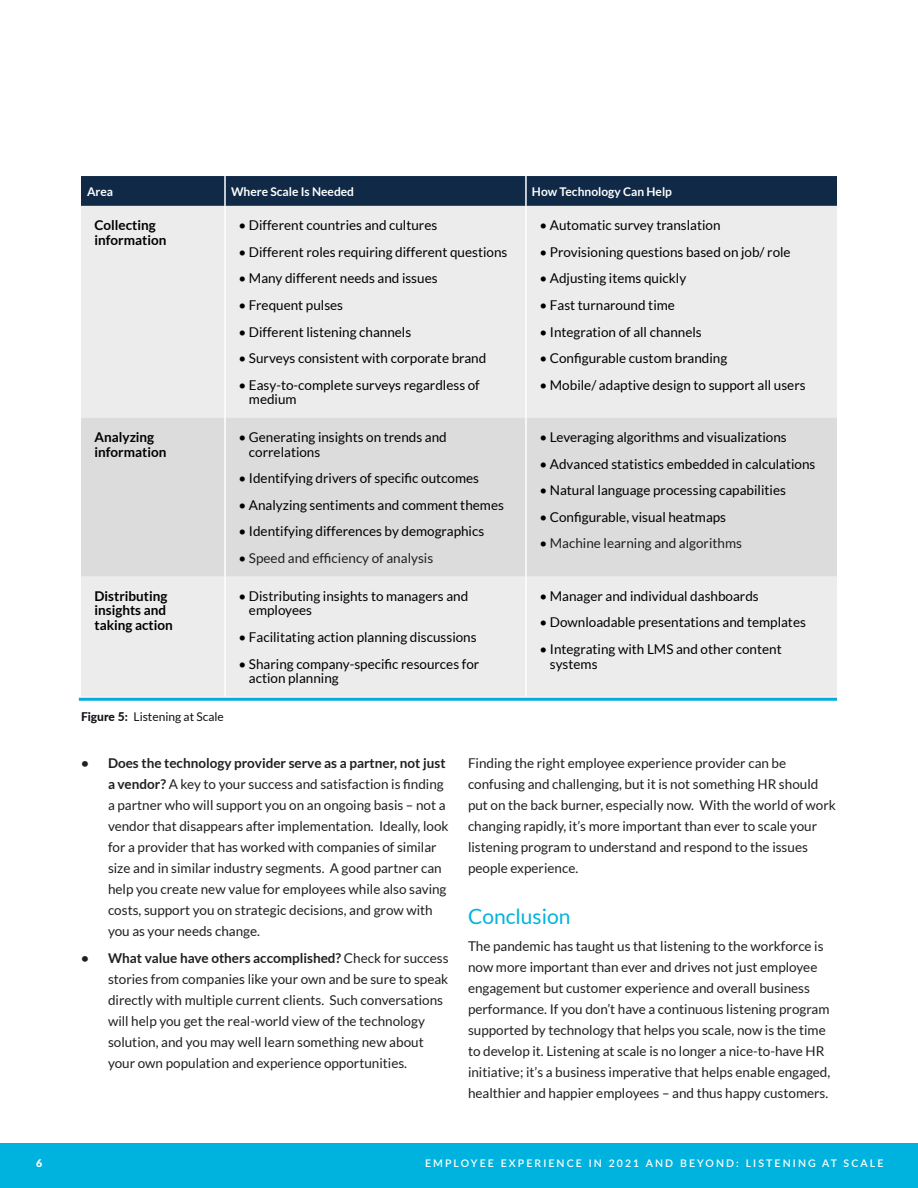
<style>
.page{position:relative;width:918px;height:1188px;background:#fff}
.page>*{position:absolute;margin:0;border:0;box-sizing:border-box;transform-origin:0 0}
.t1{font:21px "Lato";color:#00b3de}
.t2{font:13.5px/21px "Lato";color:#221f1f}
.t3{font:13.5px/14.5px "Lato";color:#000}
.t4{font:700 13.5px/14.5px "Lato";color:#000}
.t5{font:700 12px "Lato";color:#fff}
.t6{font:12px "Lato";color:#150f17}
.t7{font:600 10.5px "Lato";letter-spacing:.2em;color:#fff}
.t8{font:900 10.5px "Lato";color:#fff}
.s1{color:#000}
.s2{font-weight:800}
.s3{font-weight:700}
</style>
<div class="page">
<div style="left:0;top:1143px;width:918px;height:45px;background:#00b3de"></div>
<div style="left:81px;top:176px;width:756px;height:30px;background:#0f2947"></div>
<div style="left:81px;top:206px;width:756px;height:491px;background:#edeced"></div>
<div style="left:81px;top:418px;width:756px;height:158px;background:#dddcdd"></div>
<hr style="left:224px;top:176px;width:2px;height:30px;background:#fff">
<hr style="left:525px;top:176px;width:2px;height:30px;background:#fff">
<hr style="left:224px;top:206px;width:2px;height:212px;background:#fff">
<hr style="left:525px;top:206px;width:2px;height:212px;background:#fff">
<hr style="left:224px;top:418px;width:2px;height:158px;background:#fff">
<hr style="left:525px;top:418px;width:2px;height:158px;background:#fff">
<hr style="left:224px;top:576px;width:2px;height:121px;background:#fff">
<hr style="left:525px;top:576px;width:2px;height:121px;background:#fff">
<hr style="left:79px;top:698px;width:758px;height:3px;background:#06abdb">
<p class="t5" style="left:87px;top:187px;width:28px">Area</p>
<p class="t5" style="left:231px;top:187px;width:125px">Where Scale Is Needed</p>
<p class="t5" style="left:532px;top:187px;width:142px">How Technology Can Help</p>
<p class="t4" style="left:94px;top:219px;width:73px">Collecting information</p>
<p class="t3" style="left:238px;top:218px;width:200px">• Different countries and cultures</p>
<p class="t3" style="left:238px;top:245px;width:270px">• Different roles requiring different questions</p>
<p class="t3" style="left:238px;top:272px;width:201px">• Many different needs and issues</p>
<p class="t3" style="left:238px;top:299px;width:106px">• Frequent pulses</p>
<p class="t3" style="left:238px;top:324px;width:174px">• Different listening channels</p>
<p class="t3" style="left:238px;top:352px;width:249px">• Surveys consistent with corporate brand</p>
<p class="t3" style="left:249px;top:378px;width:232px;text-indent:-10px">• Easy-to-complete surveys regardless of medium</p>
<p class="t3" style="left:539px;top:219px;width:183px">• Automatic survey translation</p>
<p class="t3" style="left:539px;top:246px;width:253px">• Provisioning questions based on job/ role</p>
<p class="t3" style="left:539px;top:272px;width:148px">• Adjusting items quickly</p>
<p class="t3" style="left:539px;top:299px;width:137px">• Fast turnaround time</p>
<p class="t3" style="left:539px;top:325px;width:164px">• Integration of all channels</p>
<p class="t3" style="left:539px;top:351px;width:189px">• Configurable custom branding</p>
<p class="t3" style="left:539px;top:378px;width:268px">• Mobile/ adaptive design to support all users</p>
<p class="t4" style="left:94px;top:431px;width:73px">Analyzing information</p>
<p class="t3" style="left:249px;top:431px;width:199px;text-indent:-10px">• Generating insights on trends and correlations</p>
<p class="t3" style="left:238px;top:471px;width:242px">• Identifying drivers of specific outcomes</p>
<p class="t3" style="left:238px;top:499px;width:267px">• Analyzing sentiments and comment themes</p>
<p class="t3" style="left:238px;top:525px;width:247px">• Identifying differences by demographics</p>
<p class="t2" style="left:238px;top:547px;width:196px"><span class="s1">•</span> Speed and efficiency of analysis</p>
<p class="t4" style="left:94px;top:590px;width:80px">Distributing insights and taking action</p>
<p class="t3" style="left:249px;top:589px;width:221px;text-indent:-10px">• Distributing insights to managers and employees</p>
<p class="t3" style="left:238px;top:631px;width:240px">• Facilitating action planning discussions</p>
<p class="t3" style="left:249px;top:656px;width:232px;text-indent:-10px">• Sharing company-specific resources for action planning</p>
<p class="t6" style="left:81px;top:712px;width:144px"><span class="s2">Figure 5:</span> Listening at Scale</p>
<p class="t3" style="left:539px;top:431px;width:249px">• Leveraging algorithms and visualizations</p>
<p class="t3" style="left:539px;top:457px;width:278px">• Advanced statistics embedded in calculations</p>
<p class="t3" style="left:539px;top:484px;width:248px">• Natural language processing capabilities</p>
<p class="t3" style="left:539px;top:510px;width:188px">• Configurable, visual heatmaps</p>
<p class="t2" style="left:539px;top:534px;width:204px"><span class="s1">•</span> Machine learning and algorithms</p>
<p class="t3" style="left:539px;top:590px;width:221px">• Manager and individual dashboards</p>
<p class="t3" style="left:539px;top:615px;width:268px">• Downloadable presentations and templates</p>
<p class="t3" style="left:550px;top:643px;width:233px;text-indent:-10px">• Integrating with LMS and other content systems</p>
<p class="t2" style="left:108px;top:753px;width:342px;text-indent:-27px"><span class="s3">• Does the technology provider serve as a partner, not just a vendor?</span> A key to your success and satisfaction is finding a partner who will support you on an ongoing basis – not a vendor that disappears after implementation. Ideally, look for a provider that has worked with companies of similar size and in similar industry segments. A good partner can help you create new value for employees while also saving costs, support you on strategic decisions, and grow with you as your needs change.</p>
<p class="t2" style="left:108px;top:948px;width:342px;text-indent:-27px"><span class="s3">• What value have others accomplished?</span> Check for success stories from companies like your own and be sure to speak directly with multiple current clients. Such conversations will help you get the real-world view of the technology solution, and you may well learn something new about your own population and experience opportunities.</p>
<p class="t2" style="left:468px;top:753px;width:369px">Finding the right employee experience provider can be confusing and challenging, but it is not something HR should put on the back burner, especially now. With the world of work changing rapidly, it’s more important than ever to scale your listening program to understand and respond to the issues people experience.</p>
<h1 class="t1" style="left:468px;top:907px;width:104px">Conclusion</h1>
<p class="t2" style="left:468px;top:936px;width:364px">The pandemic has taught us that listening to the workforce is now more important than ever and drives not just employee engagement but customer experience and overall business performance. If you don’t have a continuous listening program supported by technology that helps you scale, now is the time to develop it. Listening at scale is no longer a nice-to-have HR initiative; it’s a business imperative that helps enable engaged, healthier and happier employees – and thus happy customers.</p>
<p class="t8" style="left:36px;top:1157px;width:8px">6</p>
<p class="t7" style="left:425px;top:1157px;width:460px">EMPLOYEE EXPERIENCE IN 2021 AND BEYOND: LISTENING AT SCALE</p>
</div>
